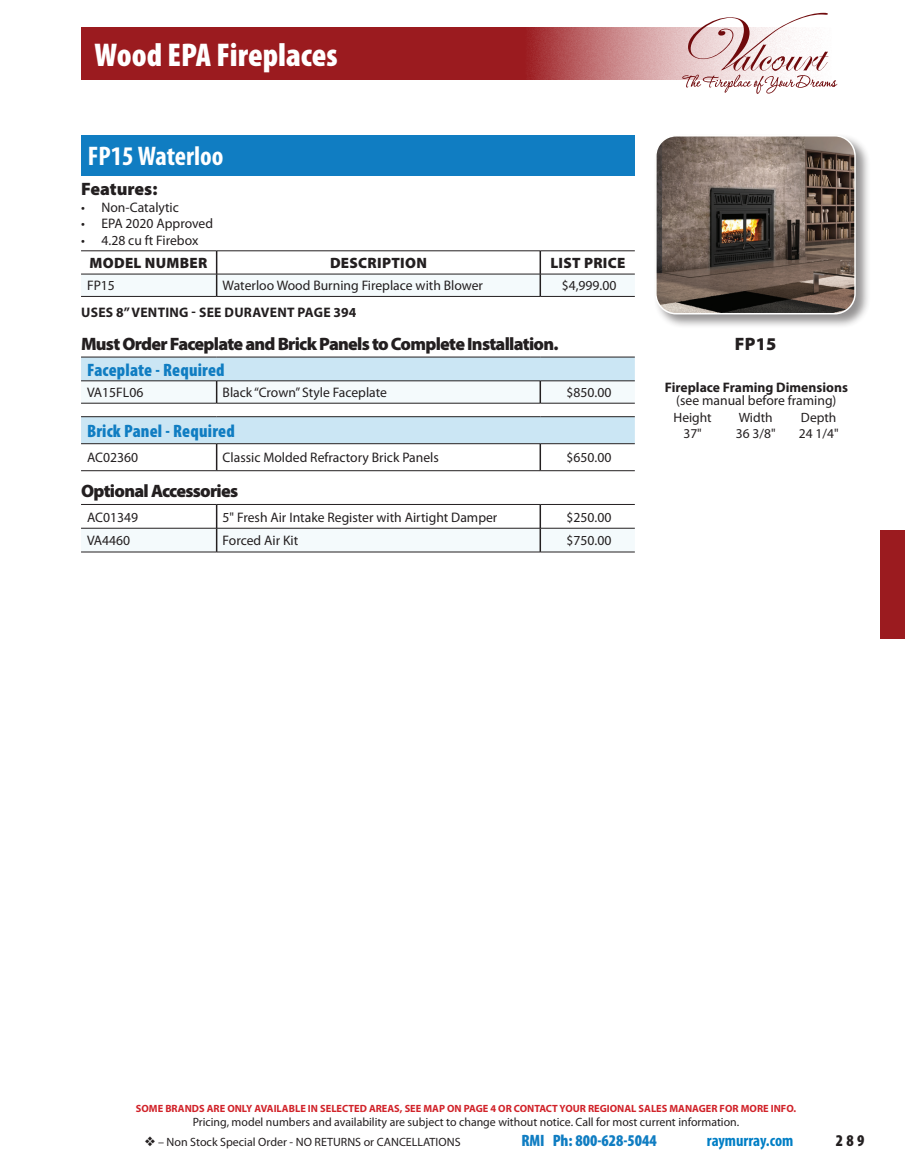
<style>
.page{position:relative;width:905px;height:1168px;background:#fff}
.page>*{position:absolute;margin:0;border:0;box-sizing:border-box;transform-origin:0 0}
.t1{font:900 condensed 33px "Myriad Pro";color:#fff}
.t2{font:700 condensed 27px "Myriad Pro";color:#fff}
.t3{font:900 18px "Myriad Pro";letter-spacing:-.04em;color:#231f20}
.t4{font:900 condensed 18px "Myriad Pro";letter-spacing:.01em;color:#107dc2}
.t5{font:900 18px "Myriad Pro";color:#231f20}
.t6{font:900 condensed 16.5px "Myriad Pro";color:#107dc2}
.t7{font:700 condensed 16.5px "Myriad Pro";color:#007ec5}
.t8{font:900 condensed 16.5px "Myriad Pro";color:#231f20}
.t9{font:900 15px "Myriad Pro";letter-spacing:.02em;color:#231f20}
.t10{font:13.8px "Myriad Pro";color:#231f20}
.t11{font:700 13.8px "Myriad Pro";letter-spacing:.02em;color:#231f20}
.t12{font:700 13.8px "Myriad Pro";color:#231f20}
.t13{font:13.5px "Myriad Pro";color:#231f20}
.t14{font:12px "Myriad Pro";color:#231f20}
.t15{font:700 10.5px "Myriad Pro";color:#d1232a}
</style>
<div class="page">
<div style="left:81px;top:135px;width:553px;height:41px;background:#107dc2"></div>
<svg style="left:81px;top:275px;width:553px;height:277px"></svg>
<svg style="left:81px;top:358px;width:553px;height:85px;fill:#cbe6f4"></svg>
<svg style="left:81px;top:444px;width:553px;height:84px"></svg>
<hr style="left:539px;top:251px;width:2px;height:23px;background:#231f20">
<svg style="left:216px;top:252px;width:1px;height:44px"></svg>
<hr style="left:539px;top:274px;width:2px;height:22px;background:#231f20">
<svg style="left:216px;top:381px;width:1px;height:22px"></svg>
<hr style="left:539px;top:381px;width:2px;height:22px;background:#231f20">
<svg style="left:216px;top:444px;width:1px;height:26px"></svg>
<hr style="left:539px;top:444px;width:2px;height:26px;background:#231f20">
<hr style="left:539px;top:505px;width:2px;height:23px;background:#231f20">
<svg style="left:216px;top:505px;width:1px;height:47px"></svg>
<hr style="left:539px;top:528px;width:2px;height:24px;background:#231f20">
<hr style="left:81px;top:274px;width:136px;height:1px;background:#231f20">
<hr style="left:217px;top:274px;width:323px;height:1px;background:#231f20">
<hr style="left:540px;top:274px;width:94px;height:1px;background:#231f20">
<hr style="left:81px;top:296px;width:136px;height:1px;background:#231f20">
<hr style="left:217px;top:296px;width:323px;height:1px;background:#231f20">
<hr style="left:540px;top:296px;width:94px;height:1px;background:#231f20">
<hr style="left:81px;top:380px;width:136px;height:1px;background:#231f20">
<hr style="left:217px;top:380px;width:323px;height:1px;background:#231f20">
<hr style="left:540px;top:380px;width:94px;height:1px;background:#231f20">
<hr style="left:81px;top:403px;width:136px;height:1px;background:#231f20">
<hr style="left:217px;top:403px;width:323px;height:1px;background:#231f20">
<hr style="left:540px;top:403px;width:94px;height:1px;background:#231f20">
<hr style="left:81px;top:443px;width:136px;height:1px;background:#231f20">
<hr style="left:217px;top:443px;width:323px;height:1px;background:#231f20">
<hr style="left:540px;top:443px;width:94px;height:1px;background:#231f20">
<hr style="left:81px;top:357px;width:136px;height:1px;background:#231f20">
<hr style="left:217px;top:357px;width:323px;height:1px;background:#231f20">
<hr style="left:540px;top:357px;width:94px;height:1px;background:#231f20">
<hr style="left:81px;top:416px;width:136px;height:1px;background:#231f20">
<hr style="left:217px;top:416px;width:323px;height:1px;background:#231f20">
<hr style="left:540px;top:416px;width:94px;height:1px;background:#231f20">
<hr style="left:81px;top:504px;width:136px;height:1px;background:#231f20">
<hr style="left:217px;top:504px;width:323px;height:1px;background:#231f20">
<hr style="left:540px;top:504px;width:94px;height:1px;background:#231f20">
<hr style="left:81px;top:528px;width:136px;height:1px;background:#231f20">
<hr style="left:217px;top:528px;width:323px;height:1px;background:#231f20">
<hr style="left:540px;top:528px;width:94px;height:1px;background:#231f20">
<hr style="left:81px;top:552px;width:136px;height:1px;background:#231f20">
<hr style="left:217px;top:552px;width:323px;height:1px;background:#231f20">
<hr style="left:540px;top:552px;width:94px;height:1px;background:#231f20">
<hr style="left:81px;top:470px;width:136px;height:1px;background:#231f20">
<hr style="left:217px;top:470px;width:323px;height:1px;background:#231f20">
<hr style="left:540px;top:470px;width:94px;height:1px;background:#231f20">
<hr style="left:81px;top:251px;width:136px;height:1px;background:#231f20">
<hr style="left:217px;top:251px;width:323px;height:1px;background:#231f20">
<hr style="left:540px;top:251px;width:94px;height:1px;background:#231f20">
<div style="left:653px;top:134px;width:217px;height:196px;background:#231f20;opacity:.49"></div>
<img style="left:656px;top:136px;width:199px;height:178px">
<div style="left:655px;top:135px;width:200px;height:179px;border:2px solid #fff;border-radius:20px"></div>
<svg style="left:81px;top:27px;width:601px;height:53px;background:#a53336"></svg>
<svg style="left:682px;top:13px;width:155px;height:81px"></svg>
<div style="left:879px;top:530px;width:25px;height:108px;background:#9b1b1f"></div>
<h1 class="t1" style="left:94px;top:34px;width:245px">Wood EPA Fireplaces</h1>
<h2 class="t2" style="left:88px;top:140px;width:137px">FP15 Waterloo</h2>
<h3 class="t5" style="left:81px;top:177px;width:78px">Features:</h3>
<p class="t10" style="left:81px;top:198px;width:99px">• Non-Catalytic</p>
<p class="t10" style="left:81px;top:215px;width:133px">• EPA 2020 Approved</p>
<p class="t10" style="left:81px;top:232px;width:119px">• 4.28 cu ft Firebox</p>
<p class="t9" style="left:90px;top:253px;width:119px">MODEL NUMBER</p>
<p class="t9" style="left:330px;top:253px;width:98px">DESCRIPTION</p>
<p class="t9" style="left:550px;top:253px;width:77px">LIST PRICE</p>
<p class="t10" style="left:87px;top:277px;width:29px">FP15</p>
<p class="t10" style="left:223px;top:277px;width:262px">Waterloo Wood Burning Fireplace with Blower</p>
<p class="t10" style="left:561px;top:277px;width:56px">$4,999.00</p>
<p class="t11" style="left:81px;top:303px;width:276px">USES 8” VENTING - SEE DURAVENT PAGE 394</p>
<h3 class="t3" style="left:81px;top:332px;width:479px">Must Order Faceplate and Brick Panels to Complete Installation.</h3>
<h3 class="t4" style="left:87px;top:358px;width:139px">Faceplate - Required</h3>
<p class="t10" style="left:87px;top:384px;width:58px">VA15FL06</p>
<p class="t10" style="left:223px;top:384px;width:166px">Black “Crown” Style Faceplate</p>
<p class="t10" style="left:566px;top:384px;width:46px">$850.00</p>
<h3 class="t4" style="left:87px;top:419px;width:149px">Brick Panel - Required</h3>
<p class="t10" style="left:87px;top:449px;width:53px">AC02360</p>
<p class="t10" style="left:223px;top:449px;width:218px">Classic Molded Refractory Brick Panels</p>
<p class="t10" style="left:566px;top:449px;width:46px">$650.00</p>
<h3 class="t3" style="left:81px;top:479px;width:159px">Optional Accessories</h3>
<p class="t10" style="left:87px;top:508px;width:53px">AC01349</p>
<p class="t10" style="left:223px;top:508px;width:276px">5" Fresh Air Intake Register with Airtight Damper</p>
<p class="t10" style="left:566px;top:508px;width:46px">$250.00</p>
<p class="t10" style="left:87px;top:532px;width:45px">VA4460</p>
<p class="t10" style="left:223px;top:532px;width:77px">Forced Air Kit</p>
<p class="t10" style="left:566px;top:532px;width:46px">$750.00</p>
<h3 class="t3" style="left:734px;top:332px;width:43px">FP15</h3>
<p class="t12" style="left:664px;top:378px;width:185px">Fireplace Framing Dimensions</p>
<p class="t10" style="left:676px;top:392px;width:162px">(see manual before framing)</p>
<p class="t13" style="left:673px;top:409px;width:40px">Height</p>
<p class="t13" style="left:738px;top:409px;width:35px">Width</p>
<p class="t13" style="left:801px;top:409px;width:37px">Depth</p>
<p class="t13" style="left:683px;top:425px;width:20px">37"</p>
<p class="t13" style="left:735px;top:425px;width:41px">36 3/8"</p>
<p class="t13" style="left:798px;top:425px;width:41px">24 1/4"</p>
<p class="t15" style="left:136px;top:1102px;width:661px">SOME BRANDS ARE ONLY AVAILABLE IN SELECTED AREAS, SEE MAP ON PAGE 4 OR CONTACT YOUR REGIONAL SALES MANAGER FOR MORE INFO.</p>
<p class="t14" style="left:193px;top:1115px;width:548px">Pricing, model numbers and availability are subject to change without notice. Call for most current information.</p>
<p class="t14" style="left:145px;top:1134px;width:317px">❖ – Non Stock Special Order - NO RETURNS or CANCELLATIONS</p>
<p class="t6" style="left:521px;top:1130px;width:137px">RMI Ph: 800-628-5044</p>
<p class="t7" style="left:706px;top:1130px;width:88px">raymurray.com</p>
<p class="t8" style="left:835px;top:1130px;width:30px">289</p>
</div>
